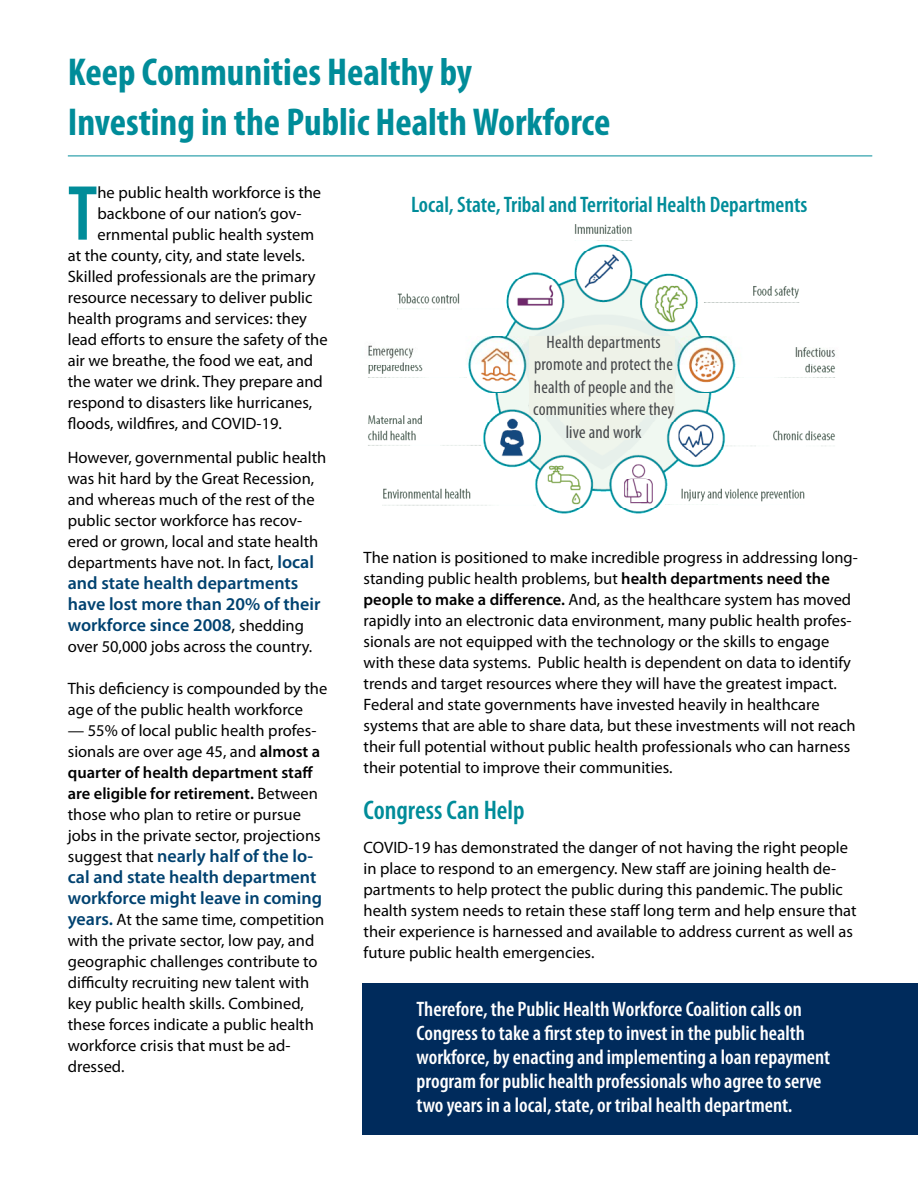
<style>
.page{position:relative;width:918px;height:1188px;background:#fff}
.page>*{position:absolute;margin:0;border:0;box-sizing:border-box;transform-origin:0 0}
.t1{font:600 condensed 78.75px "Myriad Pro";color:#008c99}
.t2{font:700 condensed 39px/49.5px "Myriad Pro";color:#008c99}
.t3{font:600 condensed 27px "Myriad Pro";color:#008c99}
.t4{font:600 condensed 22.5px "Myriad Pro";color:#008c99}
.t5{font:600 condensed 21px/24px "Myriad Pro";color:#fff}
.t6{font:600 18px/21px "Myriad Pro";color:#004270}
.t7{font:condensed 18px/22.5px "Myriad Pro";letter-spacing:.01em;color:#47494c;text-align:center}
.t8{font:16.5px/21px "Myriad Pro";color:#000}
.s1{font-weight:600;font-size:18px;color:#004270}
.s2{font-weight:400;color:#000}
.s3{font-weight:400;font-size:16.5px;color:#000}
.s4{font-weight:600}
</style>
<div class="page">
<hr style="left:68px;top:156px;width:804px;height:1px;background:#008c99">
<img style="left:368px;top:224px;width:467px;height:290px">
<div style="left:529px;top:336px;width:146px;height:78px;background:#eef2e8"></div>
<div style="left:571px;top:412px;width:59px;height:28px;background:#eef2e8"></div>
<div style="left:363px;top:984px;width:555px;height:151px;background:#002b5c"></div>
<h2 class="t2" style="left:68px;top:47px;width:544px">Keep Communities Healthy by<br>Investing in the Public Health Workforce</h2>
<h1 class="t1" style="left:68px;top:165px;width:31px">T</h1>
<p class="t8" style="left:97px;top:181px;width:225px">he public health workforce is the</p>
<p class="t8" style="left:97px;top:202px;width:205px">backbone of our nation’s gov-</p>
<p class="t8" style="left:97px;top:223px;width:218px">ernmental public health system</p>
<p class="t8" style="left:68px;top:244px;width:239px">at the county, city, and state levels.</p>
<p class="t8" style="left:68px;top:265px;width:249px">Skilled professionals are the primary</p>
<p class="t8" style="left:68px;top:286px;width:246px">resource necessary to deliver public</p>
<p class="t8" style="left:68px;top:307px;width:241px">health programs and services: they</p>
<p class="t8" style="left:68px;top:328px;width:261px">lead efforts to ensure the safety of the</p>
<p class="t8" style="left:68px;top:349px;width:247px">air we breathe, the food we eat, and</p>
<p class="t8" style="left:68px;top:370px;width:257px">the water we drink. They prepare and</p>
<p class="t8" style="left:68px;top:391px;width:246px">respond to disasters like hurricanes,</p>
<p class="t8" style="left:68px;top:412px;width:216px">floods, wildfires, and COVID-19.</p>
<p class="t8" style="left:68px;top:447px;width:260px">However, governmental public health was hit hard by the Great Recession, and whereas much of the rest of the public sector workforce has recov&shy;ered or grown, local and state health departments have not. In fact, <span class="s1">local</span></p>
<p class="t6" style="left:68px;top:572px;width:254px">and state health departments have lost more than 20% of their workforce since 2008<span class="s2">,</span> <span class="s3">shedding</span></p>
<p class="t8" style="left:68px;top:636px;width:246px">over 50,000 jobs across the country.</p>
<p class="t8" style="left:68px;top:678px;width:261px">This deficiency is compounded by the age of the public health workforce</p>
<p class="t8" style="left:68px;top:720px;width:254px">— 55% of local public health profes&shy;sionals are over age 45, and <span class="s4">almost a quarter of health department staff are eligible for retirement.</span> Between those who plan to retire or pursue jobs in the private sector, projections</p>
<p class="t6" style="left:68px;top:845px;width:256px"><span class="s3">suggest that</span> nearly half of the lo&shy;cal and state health department workforce might leave in coming</p>
<p class="t8" style="left:68px;top:909px;width:258px"><span class="s1">years.</span> At the same time, competition with the private sector, low pay, and geographic challenges contribute to difficulty recruiting new talent with key public health skills. Combined, these forces indicate a public health workforce crisis that must be ad&shy;dressed.</p>
<h3 class="t4" style="left:411px;top:190px;width:398px">Local, State, Tribal and Territorial Health Departments</h3>
<p class="t7" style="left:533px;top:330px;width:142px">Health departments promote and protect the health of people and the communities where they live and work</p>
<p class="t8" style="left:364px;top:546px;width:496px">The nation is positioned to make incredible progress in addressing long&shy;standing public health problems, but <span class="s4">health departments need the people to make a difference.</span> And, as the healthcare system has moved rapidly into an electronic data environment, many public health profes&shy;sionals are not equipped with the technology or the skills to engage with these data systems. Public health is dependent on data to identify trends and target resources where they will have the greatest impact.<br>Federal and state governments have invested heavily in healthcare systems that are able to share data, but these investments will not reach their full potential without public health professionals who can harness their potential to improve their communities.</p>
<h3 class="t3" style="left:364px;top:793px;width:163px">Congress Can Help</h3>
<p class="t8" style="left:364px;top:837px;width:494px">COVID-19 has demonstrated the danger of not having the right people in place to respond to an emergency. New staff are joining health de&shy;partments to help protect the public during this pandemic. The public health system needs to retain these staff long term and help ensure that their experience is harnessed and available to address current as well as future public health emergencies.</p>
<p class="t5" style="left:417px;top:997px;width:415px">Therefore, the Public Health Workforce Coalition calls on Congress to take a first step to invest in the public health workforce, by enacting and implementing a loan repayment program for public health professionals who agree to serve two years in a local, state, or tribal health department.</p>
</div>
